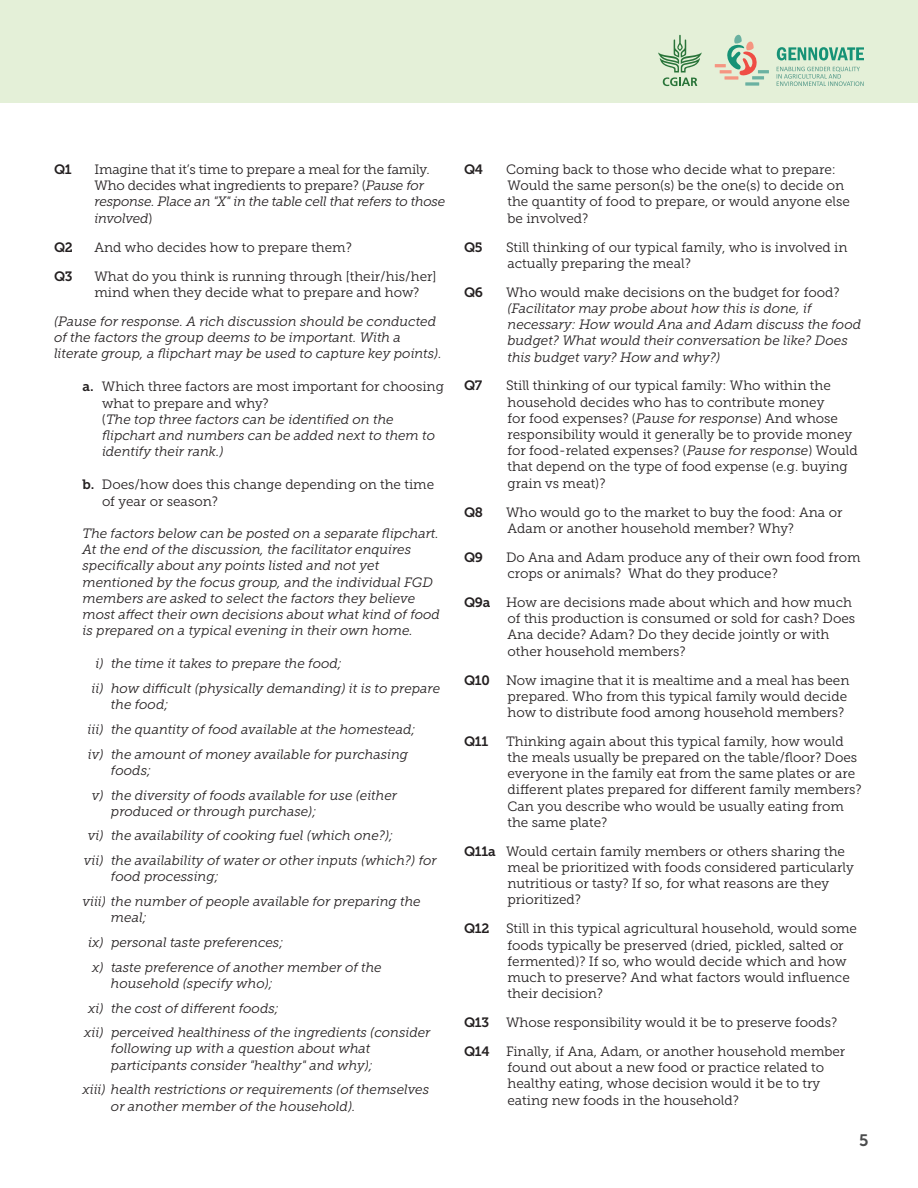
<style>
.page{position:relative;width:918px;height:1188px;background:#fff}
.page>*{position:absolute;margin:0;border:0;box-sizing:border-box;transform-origin:0 0}
.t1{font:16.5px "Museo Sans 700";color:#4b4c4d}
.BodyText{font:13.5px/16.2px "Museo Slab 300";color:#231f20}
.BodyText-2{font:italic 13.5px/16.2px "Museo Slab 300";color:#231f20}
.BodyText-3{font:13.5px "Museo Slab 700";letter-spacing:-.015em;color:#231f20}
.s1{font-style:italic}
.s2{font-family:"Museo Slab 700"}
.s3{font-style:normal}
</style>
<div class="page">
<div style="left:0;top:0;width:918px;height:102px;background:#e4f0d8"></div>
<svg style="left:777px;top:47px;width:87px;height:13px"></svg>
<hr style="left:725px;top:76px;width:13px;height:4px;background:#eeb9a3">
<svg style="left:745px;top:82px;width:14px;height:4px"></svg>
<svg style="left:715px;top:35px;width:54px;height:44px"></svg>
<svg style="left:777px;top:67px;width:87px;height:19px"></svg>
<svg style="left:658px;top:35px;width:44px;height:51px"></svg>
<p class="BodyText-3" style="left:54px;top:162px;width:19px">Q1</p>
<p class="BodyText" style="left:94px;top:161px;width:352px">Imagine that it’s time to prepare a meal for the family.<br>Who decides what ingredients to prepare? (<span class="s1">Pause for response. Place an "X" in the table cell that refers to those involved</span>)</p>
<p class="BodyText-3" style="left:54px;top:239px;width:20px">Q2</p>
<p class="BodyText" style="left:94px;top:239px;width:259px">And who decides how to prepare them?</p>
<p class="BodyText-3" style="left:54px;top:268px;width:20px">Q3</p>
<p class="BodyText" style="left:94px;top:268px;width:344px">What do you think is running through [their/his/her] mind when they decide what to prepare and how?</p>
<p class="BodyText-2" style="left:54px;top:313px;width:389px">(Pause for response. A rich discussion should be conducted of the factors the group deems to be important. With a literate group, a flipchart may be used to capture key points).</p>
<p class="BodyText" style="left:102px;top:379px;width:343px;text-indent:-20px"><span class="s2">a.</span> Which three factors are most important for choosing what to prepare and why?</p>
<p class="BodyText-2" style="left:102px;top:411px;width:335px"><span class="s3">(</span>The top three factors can be identified on the flipchart and numbers can be added next to them to identify their rank.)</p>
<p class="BodyText" style="left:102px;top:477px;width:334px;text-indent:-20px"><span class="s2">b.</span> Does/how does this change depending on the time of year or season?</p>
<p class="BodyText-2" style="left:82px;top:525px;width:359px">The factors below can be posted on a separate flipchart.<br>At the end of the discussion, the facilitator enquires specifically about any points listed and not yet mentioned by the focus group, and the individual FGD members are asked to select the factors they believe most affect their own decisions about what kind of food is prepared on a typical evening in their own home.</p>
<p class="BodyText-2" style="left:95px;top:656px;width:248px">i) the time it takes to prepare the food;</p>
<p class="BodyText-2" style="left:111px;top:680px;width:331px;text-indent:-20px">ii) how difficult (physically demanding) it is to prepare the food;</p>
<p class="BodyText-2" style="left:88px;top:721px;width:330px">iii) the quantity of food available at the homestead;</p>
<p class="BodyText-2" style="left:111px;top:746px;width:299px;text-indent:-23px">iv) the amount of money available for purchasing foods;</p>
<p class="BodyText-2" style="left:111px;top:787px;width:287px;text-indent:-19px">v) the diversity of foods available for use (either produced or through purchase);</p>
<p class="BodyText-2" style="left:88px;top:828px;width:307px">vi) the availability of cooking fuel (which one?);</p>
<p class="BodyText-2" style="left:111px;top:853px;width:327px;text-indent:-27px">vii) the availability of water or other inputs (which?) for food processing;</p>
<p class="BodyText-2" style="left:111px;top:893px;width:311px;text-indent:-28px">viii) the number of people available for preparing the meal;</p>
<p class="BodyText-2" style="left:88px;top:934px;width:197px">ix) personal taste preferences;</p>
<p class="BodyText-2" style="left:111px;top:959px;width:272px;text-indent:-19px">x) taste preference of another member of the household (specify who);</p>
<p class="BodyText-2" style="left:88px;top:1000px;width:192px">xi) the cost of different foods;</p>
<p class="BodyText-2" style="left:111px;top:1025px;width:321px;text-indent:-27px">xii) perceived healthiness of the ingredients (consider following up with a question about what participants consider "healthy" and why);</p>
<p class="BodyText-2" style="left:111px;top:1082px;width:320px;text-indent:-28px">xiii) health restrictions or requirements (of themselves or another member of the household).</p>
<p class="BodyText-3" style="left:464px;top:162px;width:21px">Q4</p>
<p class="BodyText" style="left:506px;top:161px;width:345px">Coming back to those who decide what to prepare:<br>Would the same person(s) be the one(s) to decide on the quantity of food to prepare, or would anyone else be involved?</p>
<p class="BodyText-3" style="left:464px;top:239px;width:20px">Q5</p>
<p class="BodyText" style="left:506px;top:239px;width:343px">Still thinking of our typical family, who is involved in actually preparing the meal?</p>
<p class="BodyText-3" style="left:464px;top:284px;width:21px">Q6</p>
<p class="BodyText-2" style="left:506px;top:284px;width:357px"><span class="s3">Who would make decisions on the budget for food? </span>(Facilitator may probe about how this is done, if necessary: How would Ana and Adam discuss the food budget? What would their conversation be like? Does this budget vary? How and why?)</p>
<p class="BodyText-3" style="left:464px;top:378px;width:20px">Q7</p>
<p class="BodyText" style="left:506px;top:378px;width:353px">Still thinking of our typical family: Who within the household decides who has to contribute money<br>for food expenses? (<span class="s1">Pause for response</span>) And whose responsibility would it generally be to provide money for food-related expenses? (<span class="s1">Pause for response</span>) Would that depend on the type of food expense (e.g. buying grain vs meat)?</p>
<p class="BodyText-3" style="left:464px;top:504px;width:21px">Q8</p>
<p class="BodyText" style="left:506px;top:504px;width:338px">Who would go to the market to buy the food: Ana or<br>Adam or another household member? Why?</p>
<p class="BodyText-3" style="left:464px;top:549px;width:21px">Q9</p>
<p class="BodyText" style="left:506px;top:549px;width:356px">Do Ana and Adam produce any of their own food from crops or animals? What do they produce?</p>
<p class="BodyText" style="left:508px;top:594px;width:349px;text-indent:-44px"><span class="s2">Q9a</span> How are decisions made about which and how much of this production is consumed or sold for cash? Does Ana decide? Adam? Do they decide jointly or with other household members?</p>
<p class="BodyText" style="left:508px;top:672px;width:343px;text-indent:-44px"><span class="s2">Q10</span> Now imagine that it is mealtime and a meal has been prepared. Who from this typical family would decide how to distribute food among household members?</p>
<p class="BodyText-3" style="left:464px;top:734px;width:26px">Q11</p>
<p class="BodyText" style="left:506px;top:733px;width:357px">Thinking again about this typical family, how would the meals usually be prepared on the table/floor? Does everyone in the family eat from the same plates or are different plates prepared for different family members?<br>Can you describe who would be usually eating from the same plate?</p>
<p class="BodyText" style="left:508px;top:843px;width:348px;text-indent:-44px"><span class="s2">Q11a</span> Would certain family members or others sharing the meal be prioritized with foods considered particularly nutritious or tasty? If so, for what reasons are they prioritized?</p>
<p class="BodyText" style="left:508px;top:921px;width:351px;text-indent:-44px"><span class="s2">Q12</span> Still in this typical agricultural household, would some foods typically be preserved (dried, pickled, salted or fermented)? If so, who would decide which and how much to preserve? And what factors would influence their decision?</p>
<p class="BodyText" style="left:464px;top:1014px;width:375px"><span class="s2">Q13</span> Whose responsibility would it be to preserve foods?</p>
<p class="BodyText" style="left:508px;top:1043px;width:339px;text-indent:-44px"><span class="s2">Q14</span> Finally, if Ana, Adam, or another household member found out about a new food or practice related to healthy eating, whose decision would it be to try eating new foods in the household?</p>
<p class="t1" style="left:859px;top:1131px;width:11px">5</p>
</div>
